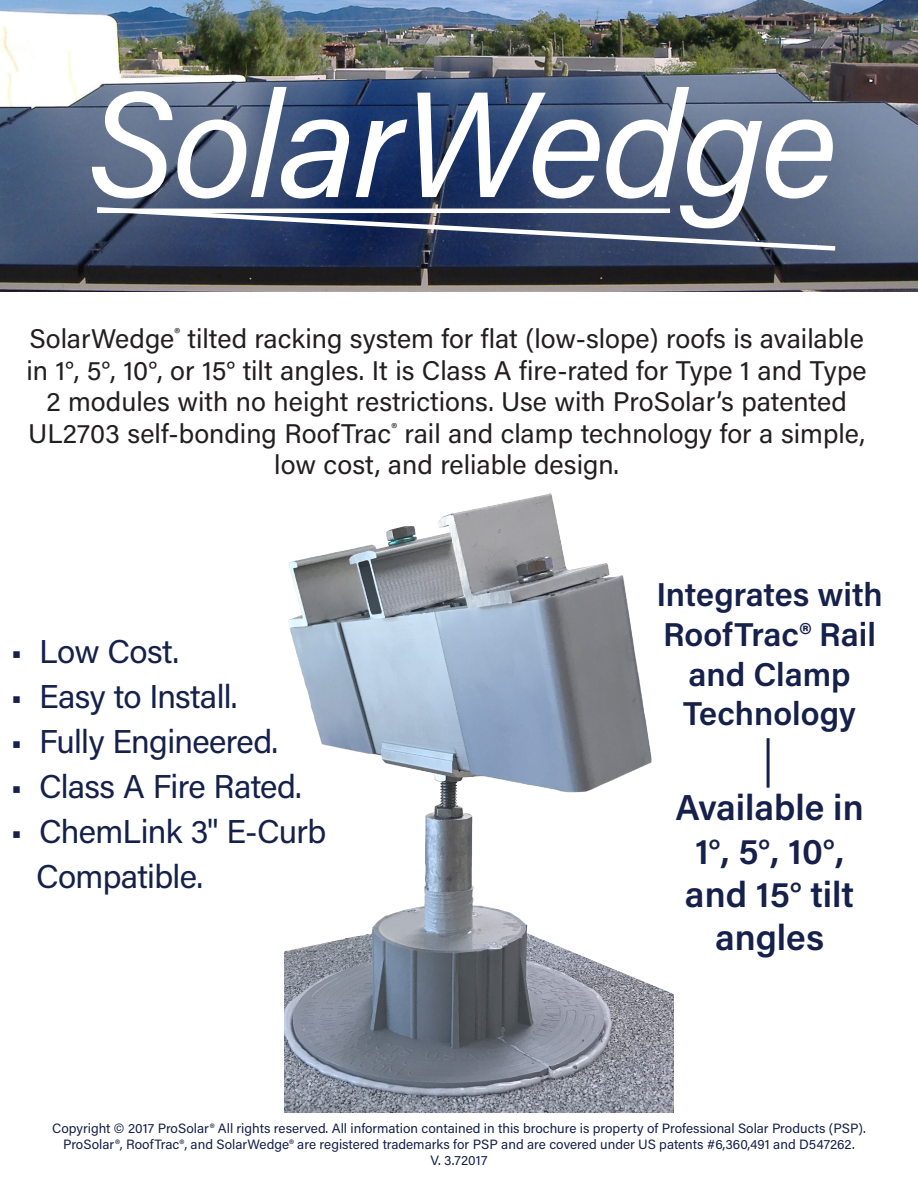
<style>
.page{position:relative;width:918px;height:1188px;background:#fff}
.page>*{position:absolute;margin:0;border:0;box-sizing:border-box;transform-origin:0 0}
.t1{font:italic 150px "Acumin Pro";letter-spacing:-.03em;color:#fff}
.t2{font:600 36px/43.2px "Acumin Pro";color:#16214b;text-align:center}
.t3{font:33px/45px "Acumin Pro";letter-spacing:-.02em;color:#16214b}
.t4{font:600 33px/39.6px "Acumin Pro";color:#16214b;text-align:center}
.t5{font:27px/31.8px "Acumin Pro";color:#231f20;text-align:center}
.t6{font:13.5px/16.2px "Acumin Pro";color:#16214b;text-align:center}
</style>
<div class="page">
<img style="left:0;top:0;width:918px;height:292px">
<svg style="left:92px;top:205px;width:748px;height:48px;background:#525f7d"></svg>
<hr style="left:767px;top:738px;width:3px;height:50px;background:#16214b">
<img style="left:284px;top:494px;width:389px;height:619px">
<p class="t1" style="left:88px;top:40px;width:751px">SolarWedge</p>
<p class="t5" style="left:26px;top:321px;width:842px">SolarWedge<sup>®</sup> tilted racking system for flat (low-slope) roofs is available in 1°, 5°, 10°, or 15° tilt angles. It is Class A fire-rated for Type 1 and Type 2 modules with no height restrictions. Use with ProSolar’s patented UL2703 self-bonding RoofTrac<sup>®</sup> rail and clamp technology for a simple, low cost, and reliable design.</p>
<p class="t3" style="left:10px;top:627px;width:170px">• Low Cost.</p>
<p class="t3" style="left:10px;top:672px;width:229px">• Easy to Install.</p>
<p class="t3" style="left:10px;top:717px;width:269px">• Fully Engineered.</p>
<p class="t3" style="left:10px;top:762px;width:293px">• Class A Fire Rated.</p>
<p class="t3" style="left:36px;top:807px;width:292px;text-indent:-26px">• ChemLink 3" E-Curb<br>Compatible.</p>
<p class="t4" style="left:656px;top:574px;width:228px">Integrates with<br>RoofTrac® Rail and Clamp<br>Technology</p>
<p class="t2" style="left:675px;top:785px;width:190px">Available in<br>1°, 5°, 10°, and 15° tilt angles</p>
<p class="t6" style="left:52px;top:1120px;width:815px">Copyright © 2017 ProSolar® All rights reserved. All information contained in this brochure is property of Professional Solar Products (PSP).<br>ProSolar®, RoofTrac®, and SolarWedge® are registered trademarks for PSP and are covered under US patents #6,360,491 and D547262.</p>
<p class="t6" style="left:431px;top:1152px;width:58px">V. 3.72017</p>
</div>
